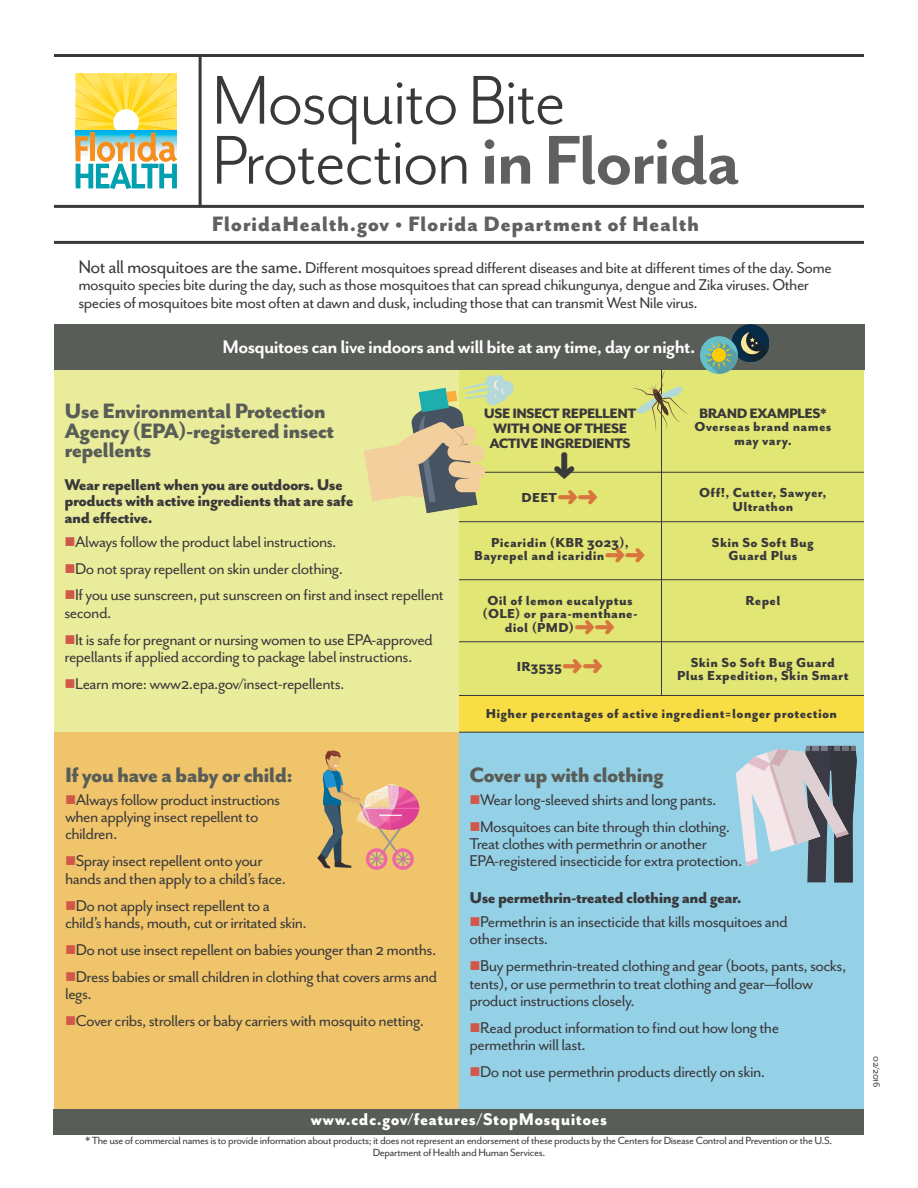
<style>
.page{position:relative;width:918px;height:1188px;background:#fff}
.page>*{position:absolute;margin:0;border:0;box-sizing:border-box;transform-origin:0 0}
.t1{font:79.5px/60px "Mr Eaves San OT";letter-spacing:-.03em;color:#39383a}
.t2{font:800 24px/19.5px "Mr Eaves San OT";letter-spacing:-.03em;color:#595d57}
.t3{font:800 24px "Mr Eaves San OT";letter-spacing:.02em;color:#606061}
.t4{font:700 21px "Mr Eaves San OT";letter-spacing:-.03em;color:#fff}
.t5{font:800 19.5px "Mr Eaves San OT";letter-spacing:.02em;color:#fff;scale:.96 1}
.t6{font:18px/17.2px "Mr Eaves San OT";letter-spacing:-.03em;color:#39383a}
.t7{font:800 18px/16.5px "Mr Eaves San OT";letter-spacing:-.03em;color:#39383a}
.t8{font:800 15.75px/15px "Mr Eaves San OT";letter-spacing:-.03em;color:#39383a;text-align:center}
.t9{font:800 15px/13.5px "Mr Eaves San OT";letter-spacing:.02em;color:#39383a;text-align:center}
.t10{font:12px/12px "Mr Eaves San OT";letter-spacing:-.03em;color:#39383a;text-align:center}
.t11{font:10.5px "Mr Eaves San OT";letter-spacing:-.03em;color:#39383a}
.s1{font-weight:700;color:#606061}
.s2{font-size:21px}
.s3{color:#d15749}
.s4{color:#d8753e}
</style>
<div class="page">
<svg style="left:76px;top:73px;width:101px;height:116px"></svg>
<hr style="left:54px;top:54px;width:810px;height:3px;background:#39383a">
<hr style="left:54px;top:205px;width:810px;height:3px;background:#39383a">
<hr style="left:54px;top:241px;width:810px;height:3px;background:#39383a">
<hr style="left:199px;top:56px;width:3px;height:151px;background:#39383a">
<div style="left:54px;top:369px;width:405px;height:363px;background:#e9ec9b"></div>
<div style="left:459px;top:369px;width:405px;height:361px;background:#e2e674"></div>
<div style="left:459px;top:730px;width:405px;height:379px;background:#94d0e6"></div>
<div style="left:54px;top:732px;width:405px;height:377px;background:#efc46a"></div>
<div style="left:54px;top:324px;width:810px;height:45px;background:#595d57"></div>
<svg style="left:736px;top:746px;width:121px;height:136px"></svg>
<div style="left:459px;top:695px;width:405px;height:37px;background:#f9dd44"></div>
<hr style="left:661px;top:369px;width:1px;height:327px;background:#39383a">
<hr style="left:459px;top:472px;width:405px;height:1px;background:#39383a">
<hr style="left:459px;top:521px;width:405px;height:1px;background:#39383a">
<hr style="left:459px;top:579px;width:405px;height:1px;background:#39383a">
<hr style="left:459px;top:641px;width:405px;height:1px;background:#39383a">
<hr style="left:459px;top:695px;width:405px;height:1px;background:#39383a">
<hr style="left:459px;top:732px;width:405px;height:1px;background:#39383a">
<svg style="left:633px;top:371px;width:54px;height:59px"></svg>
<div style="left:732px;top:324px;width:37px;height:38px;background:#062c48;border-radius:50%"></div>
<div style="left:700px;top:336px;width:38px;height:38px;background:#65c0c9;border-radius:50%"></div>
<svg style="left:705px;top:332px;width:63px;height:42px"></svg>
<svg style="left:364px;top:375px;width:150px;height:138px"></svg>
<svg style="left:317px;top:750px;width:102px;height:120px"></svg>
<div style="left:54px;top:1109px;width:810px;height:25px;background:#595d57"></div>
<svg style="left:554px;top:471px;width:20px;height:2px"></svg>
<h1 class="t1" style="left:212px;top:71px;width:531px">Mosquito Bite<br>Protection <span class="s1">in Florida</span></h1>
<h2 class="t3" style="left:212px;top:216px;width:489px">FloridaHealth.gov • Florida Department of Health</h2>
<p class="t6" style="left:78px;top:261px;width:755px"><span class="s2">Not all mosquitoes are the same.</span> Different mosquitoes spread different diseases and bite at different times of the day. Some mosquito species bite during the day, such as those mosquitoes that can spread chikungunya, dengue and Zika viruses. Other species of mosquitoes bite most often at dawn and dusk, including those that can transmit West Nile virus.</p>
<p class="t4" style="left:223px;top:338px;width:474px">Mosquitoes can live indoors and will bite at any time, day or night.</p>
<h2 class="t2" style="left:65px;top:404px;width:271px">Use Environmental Protection<br>Agency (EPA)-registered insect repellents</h2>
<p class="t7" style="left:65px;top:478px;width:291px">Wear repellent when you are outdoors. Use products with active ingredients that are safe and effective.</p>
<p class="t6" style="left:65px;top:535px;width:274px"><span class="s3">■</span>Always follow the product label instructions.</p>
<p class="t6" style="left:65px;top:562px;width:280px"><span class="s3">■</span>Do not spray repellent on skin under clothing.</p>
<p class="t6" style="left:64px;top:589px;width:381px"><span class="s3">■</span>If you use sunscreen, put sunscreen on first and insect repellent second.</p>
<p class="t6" style="left:64px;top:633px;width:370px"><span class="s3">■</span>It is safe for pregnant or nursing women to use EPA-approved repellants if applied according to package label instructions.</p>
<p class="t6" style="left:65px;top:677px;width:282px"><span class="s3">■</span>Learn more: www2.epa.gov/insect-repellents.</p>
<h2 class="t2" style="left:65px;top:768px;width:229px">If you have a baby or child:</h2>
<p class="t6" style="left:65px;top:793px;width:217px"><span class="s3">■</span>Always follow product instructions when applying insect repellent to children.</p>
<p class="t6" style="left:65px;top:855px;width:223px"><span class="s3">■</span>Spray insect repellent onto your hands and then apply to a child’s face.</p>
<p class="t6" style="left:65px;top:899px;width:243px"><span class="s3">■</span>Do not apply insect repellent to a child’s hands, mouth, cut or irritated skin.</p>
<p class="t6" style="left:65px;top:943px;width:373px"><span class="s3">■</span>Do not use insect repellent on babies younger than 2 months.</p>
<p class="t6" style="left:65px;top:970px;width:374px"><span class="s3">■</span>Dress babies or small children in clothing that covers arms and legs.</p>
<p class="t6" style="left:65px;top:1014px;width:361px"><span class="s3">■</span>Cover cribs, strollers or baby carriers with mosquito netting.</p>
<p class="t8" style="left:484px;top:407px;width:154px">USE INSECT REPELLENT<br>WITH ONE OF THESE<br>ACTIVE INGREDIENTS</p>
<p class="t8" style="left:699px;top:408px;width:129px">BRAND EXAMPLES*</p>
<p class="t9" style="left:694px;top:422px;width:139px">Overseas brand names may vary.</p>
<p class="t9" style="left:522px;top:492px;width:78px">DEET<span class="s4">➜➜</span></p>
<p class="t9" style="left:699px;top:488px;width:129px">Off!, Cutter, Sawyer,<br>Ultrathon</p>
<p class="t9" style="left:474px;top:537px;width:173px">Picaridin (KBR 3023),<br>Bayrepel and icaridin<span class="s4">➜➜</span></p>
<p class="t9" style="left:712px;top:537px;width:103px">Skin So Soft Bug<br>Guard Plus</p>
<p class="t9" style="left:482px;top:595px;width:157px">Oil of lemon eucalyptus (OLE) or para-menthane&shy;diol (PMD)<span class="s4">➜➜</span></p>
<p class="t9" style="left:745px;top:595px;width:36px">Repel</p>
<p class="t9" style="left:517px;top:662px;width:88px">IR3535<span class="s4">➜➜</span></p>
<p class="t9" style="left:677px;top:657px;width:173px">Skin So Soft Bug Guard<br>Plus Expedition, Skin Smart</p>
<p class="t9" style="left:486px;top:709px;width:353px">Higher percentages of active ingredient=longer protection</p>
<h2 class="t2" style="left:469px;top:768px;width:196px">Cover up with clothing</h2>
<p class="t6" style="left:469px;top:793px;width:249px"><span class="s3">■</span>Wear long-sleeved shirts and long pants.</p>
<p class="t6" style="left:469px;top:820px;width:274px"><span class="s3">■</span>Mosquitoes can bite through thin clothing.<br>Treat clothes with permethrin or another<br>EPA-registered insecticide for extra protection.</p>
<p class="t7" style="left:469px;top:892px;width:274px">Use permethrin-treated clothing and gear.</p>
<p class="t6" style="left:469px;top:915px;width:320px"><span class="s3">■</span>Permethrin is an insecticide that kills mosquitoes and other insects.</p>
<p class="t6" style="left:469px;top:960px;width:378px"><span class="s3">■</span>Buy permethrin-treated clothing and gear (boots, pants, socks, tents), or use permethrin to treat clothing and gear—follow product instructions closely.</p>
<p class="t6" style="left:469px;top:1021px;width:311px"><span class="s3">■</span>Read product information to find out how long the permethrin will last.</p>
<p class="t6" style="left:469px;top:1065px;width:297px"><span class="s3">■</span>Do not use permethrin products directly on skin.</p>
<p class="t11" style="left:880px;top:1056px;width:33px;rotate:90deg">02/2016</p>
<p class="t5" style="left:311px;top:1114px;width:310px">www.cdc.gov/features/StopMosquitoes</p>
<p class="t10" style="left:86px;top:1136px;width:748px">* The use of commercial names is to provide information about products; it does not represent an endorsement of these products by the Centers for Disease Control and Prevention or the U.S.<br>Department of Health and Human Services.</p>
</div>
